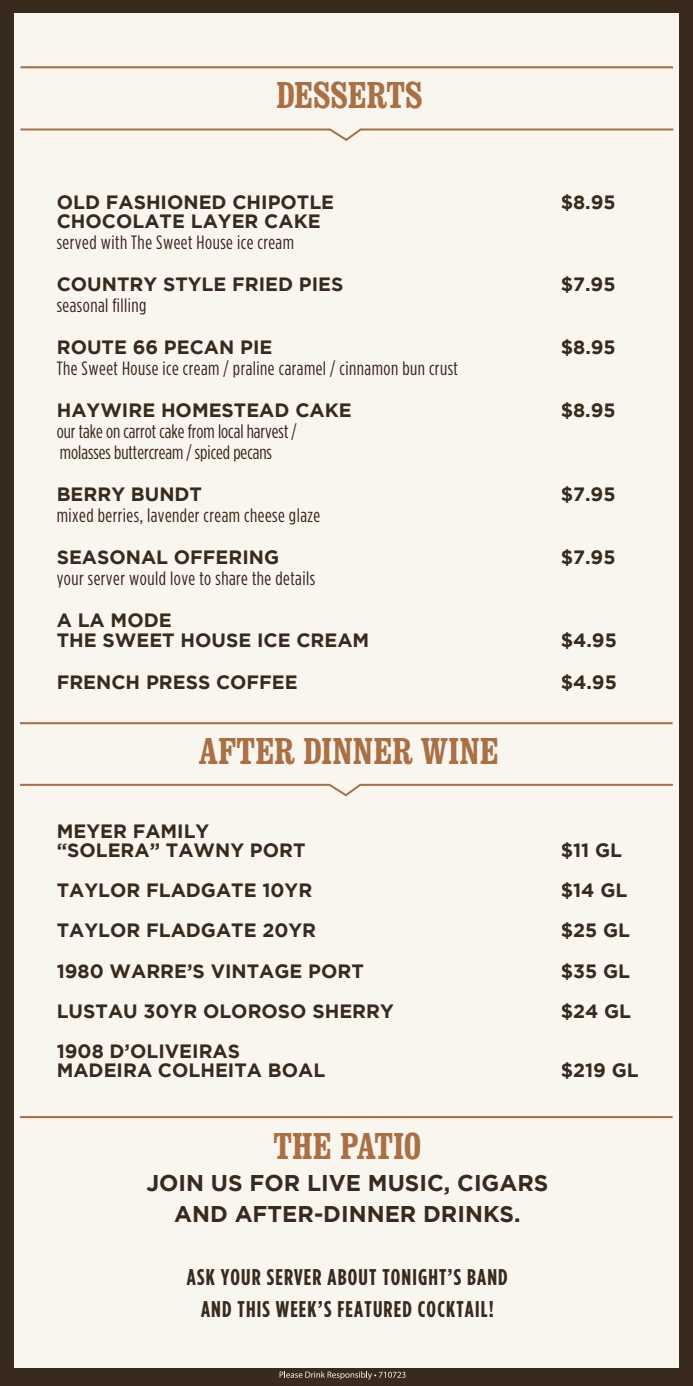
<style>
.page{position:relative;width:693px;height:1386px;background:#382a1c}
.page>*{position:absolute;margin:0;border:0;box-sizing:border-box;transform-origin:0 0}
.t1{font:700 condensed 36.75px "Clarendon BT";letter-spacing:-.005em;color:#aa6f43}
.t2{font:700 22.75px/31.5px "Gotham Condensed";letter-spacing:.05em;color:#382a1c;text-align:center}
.t3{font:700 22.75px/31.5px "Gotham";color:#382a1c;text-align:center}
.t4{font:700 19.25px/19.2px "Gotham";color:#382a1c}
.t5{font:19.25px "Gotham Condensed";letter-spacing:.025em;color:#392113}
.t6{font:19.25px/21px "Gotham Condensed";color:#392113}
</style>
<div class="page">
<div style="left:14px;top:13px;width:665px;height:1355px;background:#f9f6f0"></div>
<svg style="left:20px;top:783px;width:653px;height:14px"></svg>
<hr style="left:20px;top:722px;width:653px;height:2px;background:#aa6f43">
<hr style="left:20px;top:1116px;width:653px;height:2px;background:#aa6f43">
<svg style="left:20px;top:128px;width:654px;height:13px"></svg>
<hr style="left:20px;top:66px;width:653px;height:2px;background:#aa6f43">
<svg style="left:280px;top:1371px;width:126px;height:9px"></svg>
<h1 class="t1" style="left:276px;top:73px;width:148px">DESSERTS</h1>
<p class="t4" style="left:57px;top:193px;width:279px">OLD FASHIONED CHIPOTLE</p>
<p class="t4" style="left:561px;top:193px;width:56px">$8.95</p>
<p class="t4" style="left:57px;top:212px;width:265px">CHOCOLATE LAYER CAKE</p>
<p class="t5" style="left:57px;top:232px;width:239px">served with The Sweet House ice cream</p>
<p class="t4" style="left:57px;top:275px;width:288px">COUNTRY STYLE FRIED PIES</p>
<p class="t4" style="left:561px;top:275px;width:56px">$7.95</p>
<p class="t5" style="left:57px;top:295px;width:91px">seasonal filling</p>
<p class="t4" style="left:57px;top:338px;width:217px">ROUTE 66 PECAN PIE</p>
<p class="t4" style="left:561px;top:338px;width:56px">$8.95</p>
<p class="t5" style="left:57px;top:358px;width:403px">The Sweet House ice cream / praline caramel / cinnamon bun crust</p>
<p class="t4" style="left:57px;top:401px;width:296px">HAYWIRE HOMESTEAD CAKE</p>
<p class="t4" style="left:561px;top:401px;width:56px">$8.95</p>
<p class="t6" style="left:57px;top:421px;width:242px">our take on carrot cake from local harvest / molasses buttercream / spiced pecans</p>
<p class="t4" style="left:57px;top:485px;width:147px">BERRY BUNDT</p>
<p class="t4" style="left:561px;top:485px;width:56px">$7.95</p>
<p class="t5" style="left:57px;top:505px;width:265px">mixed berries, lavender cream cheese glaze</p>
<p class="t4" style="left:57px;top:548px;width:224px">SEASONAL OFFERING</p>
<p class="t4" style="left:561px;top:548px;width:56px">$7.95</p>
<p class="t5" style="left:57px;top:568px;width:260px">your server would love to share the details</p>
<p class="t4" style="left:57px;top:611px;width:314px">A LA MODE<br>THE SWEET HOUSE ICE CREAM</p>
<p class="t4" style="left:561px;top:630px;width:58px">$4.95</p>
<p class="t4" style="left:57px;top:672px;width:242px">FRENCH PRESS COFFEE</p>
<p class="t4" style="left:561px;top:672px;width:58px">$4.95</p>
<h1 class="t1" style="left:199px;top:729px;width:301px">AFTER DINNER WINE</h1>
<p class="t4" style="left:57px;top:821px;width:250px">MEYER FAMILY “SOLERA” TAWNY PORT</p>
<p class="t4" style="left:561px;top:840px;width:63px">$11 GL</p>
<p class="t4" style="left:57px;top:881px;width:257px">TAYLOR FLADGATE 10YR</p>
<p class="t4" style="left:561px;top:881px;width:68px">$14 GL</p>
<p class="t4" style="left:57px;top:921px;width:261px">TAYLOR FLADGATE 20YR</p>
<p class="t4" style="left:561px;top:921px;width:71px">$25 GL</p>
<p class="t4" style="left:57px;top:961px;width:309px">1980 WARRE’S VINTAGE PORT</p>
<p class="t4" style="left:561px;top:961px;width:71px">$35 GL</p>
<p class="t4" style="left:57px;top:1001px;width:339px">LUSTAU 30YR OLOROSO SHERRY</p>
<p class="t4" style="left:561px;top:1001px;width:72px">$24 GL</p>
<p class="t4" style="left:57px;top:1042px;width:270px">1908 D’OLIVEIRAS<br>MADEIRA COLHEITA BOAL</p>
<p class="t4" style="left:561px;top:1061px;width:80px">$219 GL</p>
<h1 class="t1" style="left:273px;top:1123px;width:149px">THE PATIO</h1>
<p class="t3" style="left:146px;top:1167px;width:404px">JOIN US FOR LIVE MUSIC, CIGARS<br>AND AFTER-DINNER DRINKS.</p>
<p class="t2" style="left:187px;top:1261px;width:322px">ASK YOUR SERVER ABOUT TONIGHT’S BAND<br>AND THIS WEEK’S FEATURED COCKTAIL!</p>
</div>
